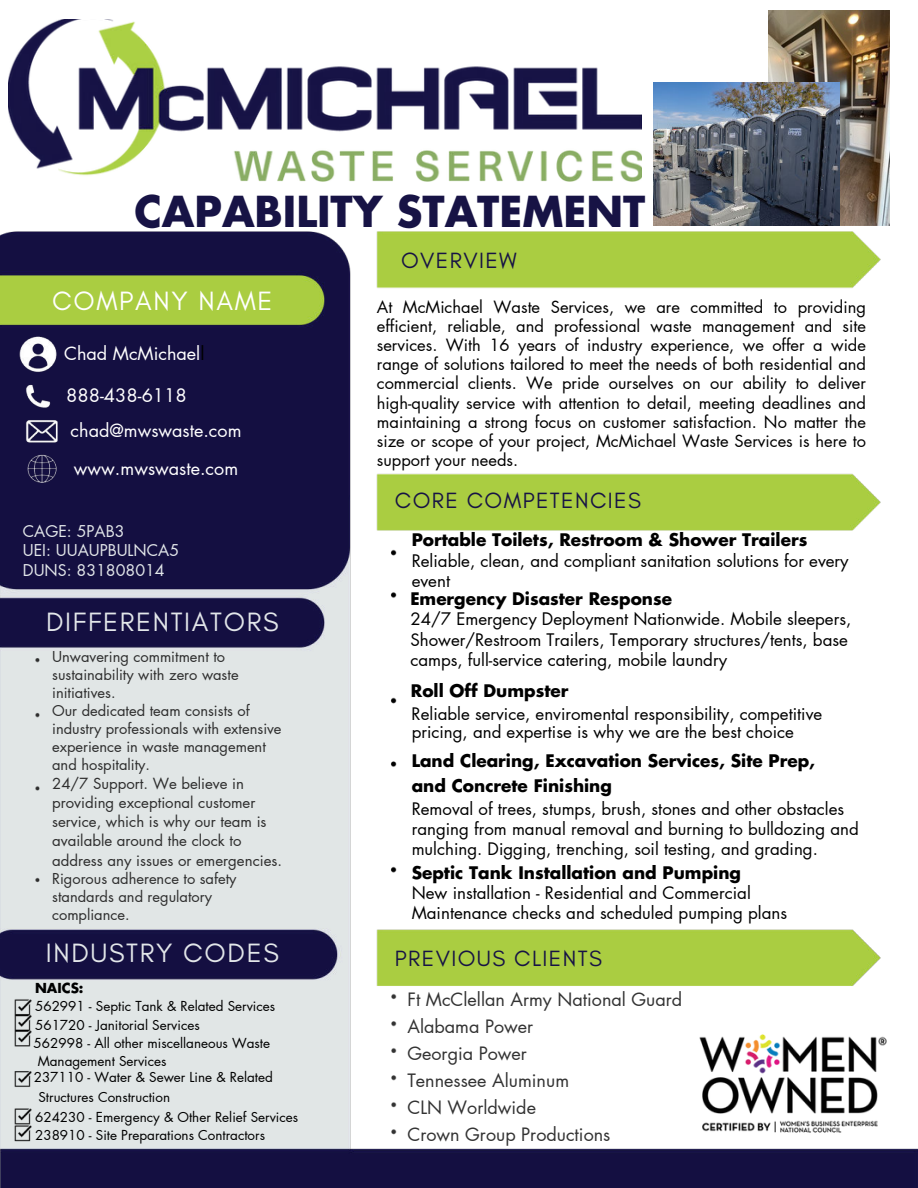
<style>
.page{position:relative;width:918px;height:1188px;background:#fff}
.page>*{position:absolute;margin:0;border:0;box-sizing:border-box;transform-origin:0 0}
.t1{font:700 41.7px "Futura LT Pro";color:#171345}
.t2{font:27px "Glacial Indifference";letter-spacing:.06em;color:#e2e6e9}
.t3{font:27px "Glacial Indifference";letter-spacing:.06em;color:#fff}
.t4{font:22.5px "Glacial Indifference";letter-spacing:.06em;color:#171345}
.t5{font:18.3px "Futura LT Pro";color:#fff}
.t6{font:18px/27px "Futura LT Pro";color:#333}
.t7{font:18px/37.2px "Futura LT Pro";color:#fff}
.t8{font:16.95px/20.2px "Futura LT Pro";color:#000}
.t9{font:700 16.95px/25px "Futura LT Pro";color:#000}
.t10{font:16.8px/20.2px "Futura LT Pro";color:#000}
.t11{font:16.5px/19.2px "Futura LT Pro";color:#000;text-align:justify}
.t12{font:15.9px/19.2px "Futura LT Pro";color:#e2e6e9}
.t13{font:15px/19.2px "Futura LT Pro";color:#2e2e2e}
.t14{font:14.7px/18px "Futura LT Pro";color:#2e2e2e}
.t15{font:13.5px/20px "Futura LT Pro";color:#000}
.t16{font:700 13.5px "Futura LT Pro";color:#000}
.s1{color:#000}
</style>
<div class="page">
<img style="left:0;top:10px;width:918px;height:1178px">
<img style="left:653px;top:82px;width:187px;height:144px">
<h1 class="t1" style="left:134px;top:179px;width:512px">CAPABILITY STATEMENT</h1>
<h3 class="t4" style="left:401px;top:248px;width:117px">OVERVIEW</h3>
<h2 class="t3" style="left:52px;top:286px;width:222px">COMPANY NAME</h2>
<p class="t7" style="left:64px;top:335px;width:142px">Chad McMichael<span class="s1">l</span></p>
<p class="t5" style="left:66px;top:383px;width:122px">888-438-6118</p>
<p class="t7" style="left:71px;top:412px;width:172px">chad@mwswaste.com www.mwswaste.com</p>
<p class="t12" style="left:23px;top:522px;width:158px">CAGE: 5PAB3<br>UEI: UUAUPBULNCA5<br>DUNS: 831808014</p>
<h2 class="t2" style="left:46px;top:607px;width:234px">DIFFERENTIATORS</h2>
<p class="t14" style="left:52px;top:647px;width:231px">Unwavering commitment to sustainability with zero waste initiatives.<br>Our dedicated team consists of industry professionals with extensive experience in waste management and hospitality.</p>
<p class="t13" style="left:52px;top:774px;width:231px">24/7 Support. We believe in providing exceptional customer service, which is why our team is available around the clock to address any issues or emergencies.</p>
<p class="t14" style="left:52px;top:869px;width:186px">Rigorous adherence to safety standards and regulatory compliance.</p>
<p class="t11" style="left:377px;top:297px;width:491px">At McMichael Waste Services, we are committed to providing efficient, reliable, and professional waste management and site services. With 16 years of industry experience, we offer a wide range of solutions tailored to meet the needs of both residential and commercial clients. We pride ourselves on our ability to deliver high-quality service with attention to detail, meeting deadlines and maintaining a strong focus on customer satisfaction. No matter the size or scope of your project, McMichael Waste Services is here to support your needs.</p>
<h3 class="t4" style="left:395px;top:488px;width:248px">CORE COMPETENCIES</h3>
<p class="t9" style="left:412px;top:527px;width:397px">Portable Toilets, Restroom &amp; Shower Trailers</p>
<p class="t8" style="left:412px;top:550px;width:439px">Reliable, clean, and compliant sanitation solutions for every event</p>
<p class="t9" style="left:410px;top:586px;width:263px">Emergency Disaster Response</p>
<p class="t8" style="left:410px;top:609px;width:442px">24/7 Emergency Deployment Nationwide. Mobile sleepers,<br>Shower/Restroom Trailers, Temporary structures/tents, base camps, full-service catering, mobile laundry</p>
<p class="t9" style="left:411px;top:678px;width:159px">Roll Off Dumpster</p>
<p class="t10" style="left:412px;top:704px;width:412px;line-height:18px">Reliable service, enviromental responsibility, competitive pricing, and expertise is why we are the best choice</p>
<p class="t9" style="left:412px;top:748px;width:405px">Land Clearing, Excavation Services, Site Prep, and Concrete Finishing</p>
<p class="t10" style="left:412px;top:798px;width:449px">Removal of trees, stumps, brush, stones and other obstacles ranging from manual removal and burning to bulldozing and mulching. Digging, trenching, soil testing, and grading.</p>
<p class="t9" style="left:412px;top:859px;width:331px">Septic Tank Installation and Pumping</p>
<p class="t8" style="left:412px;top:882px;width:377px">New installation - Residential and Commercial<br>Maintenance checks and scheduled pumping plans</p>
<h2 class="t2" style="left:46px;top:938px;width:235px">INDUSTRY CODES</h2>
<h3 class="t4" style="left:395px;top:946px;width:209px">PREVIOUS CLIENTS</h3>
<p class="t16" style="left:35px;top:978px;width:50px">NAICS:</p>
<p class="t15" style="left:35px;top:996px;width:242px">562991 - Septic Tank &amp; Related Services</p>
<p class="t15" style="left:35px;top:1015px;width:166px">561720 - Janitorial Services</p>
<p class="t15" style="left:34px;top:1033px;width:238px">562998 - All other miscellaneous Waste</p>
<p class="t15" style="left:38px;top:1051px;width:130px">Management Services</p>
<p class="t15" style="left:34px;top:1067px;width:266px">237110 - Water &amp; Sewer Line &amp; Related<br>Structures Construction<br>624230 - Emergency &amp; Other Relief Services</p>
<p class="t15" style="left:35px;top:1125px;width:231px">238910 - Site Preparations Contractors</p>
<p class="t6" style="left:407px;top:986px;width:276px">Ft McClellan Army National Guard<br>Alabama Power<br>Georgia Power<br>Tennessee Aluminum<br>CLN Worldwide<br>Crown Group Productions</p>
</div>
